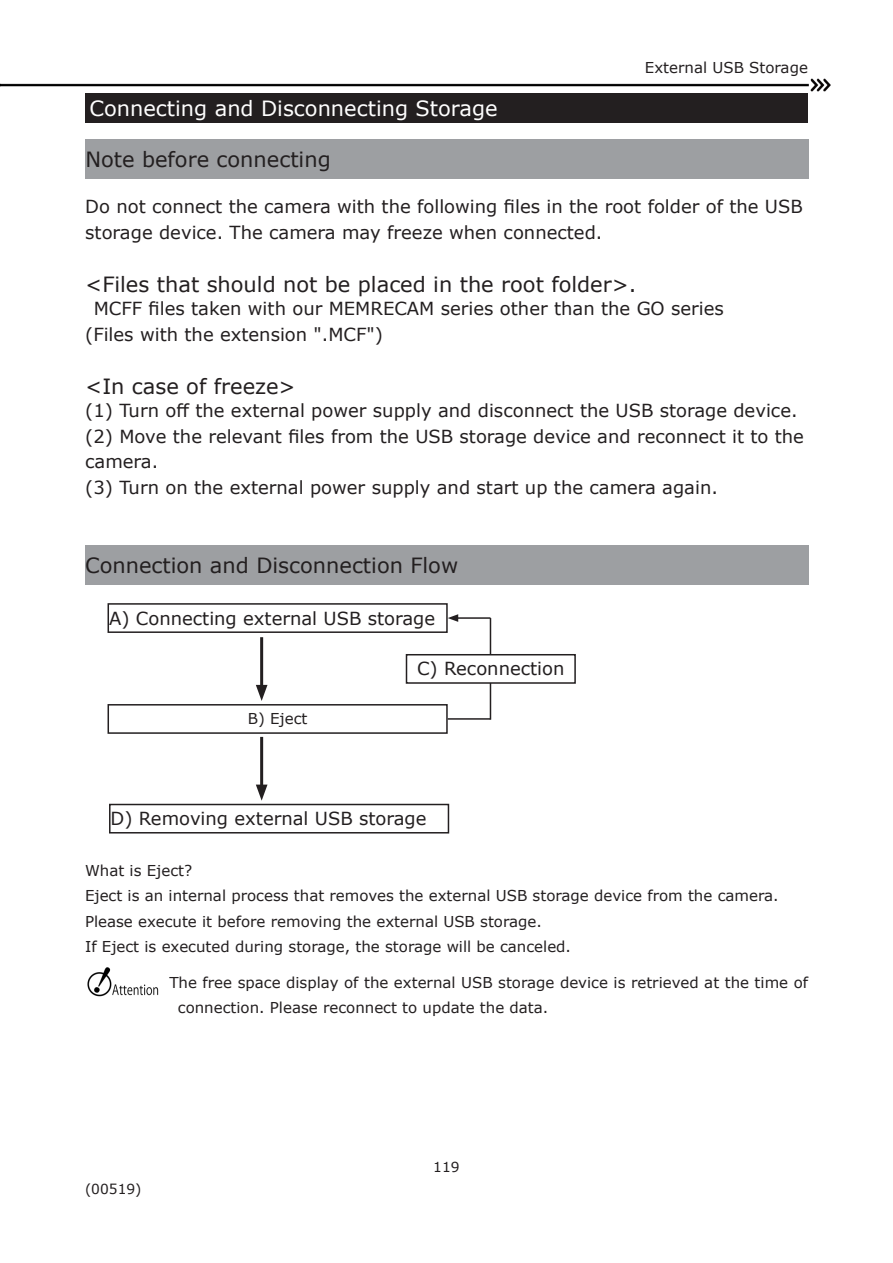
<style>
.page{position:relative;width:893px;height:1263px;background:#fff}
.page>*{position:absolute;margin:0;border:0;box-sizing:border-box;transform-origin:0 0}
.t1{font:21px "Verdana";color:#231f20}
.t2{font:21px "Verdana";color:#fff}
.基本段落_英語{font:18px/25.5px "Verdana";color:#231f20}
.基本段落_英語-2{font:15px/25.5px "Verdana";color:#231f20}
.t3{font:13.8px "Verdana";color:#231f20}
</style>
<div class="page">
<div style="left:85px;top:94px;width:723px;height:29px;background:#231f20"></div>
<div style="left:108px;top:603px;width:340px;height:30px;border:2px solid #231f20"></div>
<div style="left:108px;top:704px;width:340px;height:30px;border:2px solid #231f20"></div>
<div style="left:109px;top:804px;width:340px;height:29px;border:2px solid #231f20"></div>
<hr style="left:448px;top:718px;width:42px;height:2px;background:#231f20">
<hr style="left:490px;top:618px;width:1px;height:102px;background:#231f20">
<hr style="left:456px;top:617px;width:34px;height:2px;background:#231f20">
<svg style="left:448px;top:614px;width:10px;height:8px"></svg>
<hr style="left:260px;top:637px;width:3px;height:54px;background:#231f20">
<svg style="left:256px;top:685px;width:11px;height:16px"></svg>
<hr style="left:260px;top:737px;width:3px;height:53px;background:#231f20">
<svg style="left:256px;top:784px;width:11px;height:17px"></svg>
<div style="left:406px;top:655px;width:169px;height:28px;background:#fff"></div>
<div style="left:406px;top:654px;width:170px;height:30px;border:2px solid #231f20"></div>
<div style="left:85px;top:546px;width:723px;height:39px;background:#9d9fa2"></div>
<div style="left:85px;top:140px;width:723px;height:39px;background:#9d9fa2"></div>
<img style="left:87px;top:967px;width:72px;height:30px">
<img style="left:0;top:79px;width:831px;height:12px">
<p class="t2" style="left:89px;top:94px;width:410px">Connecting and Disconnecting Storage</p>
<p class="t1" style="left:85px;top:145px;width:247px">Note before connecting</p>
<p class="基本段落_英語-2" style="left:645px;top:55px;width:164px">External USB Storage</p>
<p class="基本段落_英語" style="left:85px;top:194px;width:719px">Do not connect the camera with the following files in the root folder of the USB storage device. The camera may freeze when connected.</p>
<p class="t1" style="left:85px;top:270px;width:553px">&lt;Files that should not be placed in the root folder&gt;.</p>
<p class="基本段落_英語" style="left:94px;top:296px;width:632px">MCFF files taken with our MEMRECAM series other than the GO series</p>
<p class="基本段落_英語" style="left:85px;top:321px;width:299px">(Files with the extension ".MCF")</p>
<p class="t1" style="left:85px;top:372px;width:212px">&lt;In case of freeze&gt;</p>
<p class="基本段落_英語" style="left:85px;top:398px;width:720px">(1) Turn off the external power supply and disconnect the USB storage device. (2) Move the relevant files from the USB storage device and reconnect it to the camera.<br>(3) Turn on the external power supply and start up the camera again.</p>
<p class="t1" style="left:85px;top:551px;width:375px">Connection and Disconnection Flow</p>
<p class="基本段落_英語" style="left:109px;top:605px;width:328px">A) Connecting external USB storage</p>
<p class="基本段落_英語-2" style="left:248px;top:706px;width:61px">B) Eject</p>
<p class="基本段落_英語" style="left:417px;top:656px;width:149px">C) Reconnection</p>
<p class="基本段落_英語" style="left:111px;top:806px;width:318px">D) Removing external USB storage</p>
<p class="基本段落_英語-2" style="left:85px;top:857px;width:109px">What is Eject?</p>
<p class="基本段落_英語-2" style="left:85px;top:883px;width:695px">Eject is an internal process that removes the external USB storage device from the camera.</p>
<p class="基本段落_英語-2" style="left:85px;top:908px;width:458px">Please execute it before removing the external USB storage.</p>
<p class="基本段落_英語-2" style="left:85px;top:934px;width:487px">If Eject is executed during storage, the storage will be canceled.</p>
<p class="基本段落_英語-2" style="left:178px;top:969px;width:632px;text-indent:-9px">The free space display of the external USB storage device is retrieved at the time of connection. Please reconnect to update the data.</p>
<p class="t3" style="left:85px;top:1179px;width:58px">(00519)</p>
<p class="t3" style="left:433px;top:1158px;width:28px">119</p>
</div>
